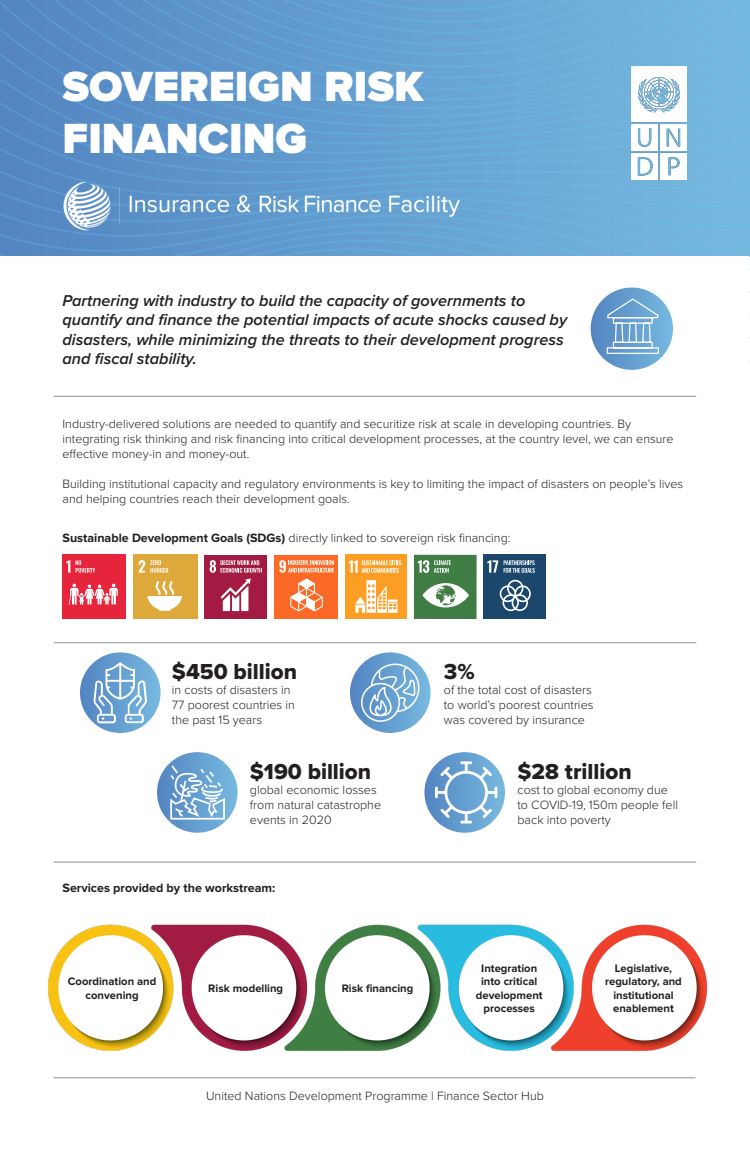
<style>
.page{position:relative;width:750px;height:1150px;background:#fff}
.page>*{position:absolute;margin:0;border:0;box-sizing:border-box;transform-origin:0 0}
.t1{font:900 43.75px/52.5px "Proxima Nova";color:#fff}
.t2{font:22.5px "Proxima Nova Extrabld";color:#231f20}
.t3{font:italic 600 16.25px/19.5px "Proxima Nova";color:#231f20}
.t4{font:300 12.5px/15px "Proxima Nova";color:#231f20}
.t5{font:700 12.5px "Proxima Nova";color:#231f20}
.t6{font:700 11.25px/13.5px "Proxima Nova";color:#231f20;text-align:center}
.s1{font-weight:700}
</style>
<div class="page">
<svg style="left:0;top:0;width:750px;height:363px;background:#65a1d1"></svg>
<img style="left:631px;top:66px;width:56px;height:113px">
<div style="left:1px;top:256px;width:748px;height:123px;background:#fff"></div>
<svg style="left:591px;top:288px;width:82px;height:82px;background:#659ed0"></svg>
<img style="left:62px;top:171px;width:409px;height:70px">
<hr style="left:54px;top:396px;width:642px;height:1px;background:#231f20">
<hr style="left:54px;top:642px;width:642px;height:1px;background:#231f20">
<hr style="left:54px;top:862px;width:642px;height:1px;background:#231f20">
<div style="left:414px;top:555px;width:63px;height:64px;background:#407d45"></div>
<svg style="left:418px;top:560px;width:33px;height:13px"></svg>
<svg style="left:422px;top:583px;width:47px;height:25px"></svg>
<div style="left:484px;top:555px;width:62px;height:64px;background:#1a476b"></div>
<svg style="left:487px;top:560px;width:11px;height:13px"></svg>
<svg style="left:504px;top:560px;width:31px;height:13px"></svg>
<svg style="left:500px;top:580px;width:31px;height:31px"></svg>
<div style="left:345px;top:555px;width:62px;height:64px;background:#fc9e24"></div>
<svg style="left:349px;top:560px;width:52px;height:13px"></svg>
<svg style="left:355px;top:580px;width:42px;height:33px"></svg>
<div style="left:63px;top:555px;width:63px;height:64px;background:#e6243b"></div>
<svg style="left:66px;top:560px;width:4px;height:13px"></svg>
<svg style="left:76px;top:560px;width:19px;height:13px"></svg>
<svg style="left:69px;top:584px;width:49px;height:21px"></svg>
<div style="left:134px;top:555px;width:64px;height:64px;background:#dea83b"></div>
<svg style="left:139px;top:560px;width:29px;height:13px"></svg>
<svg style="left:147px;top:581px;width:35px;height:30px"></svg>
<div style="left:205px;top:555px;width:62px;height:64px;background:#a31a42"></div>
<svg style="left:210px;top:560px;width:52px;height:51px"></svg>
<div style="left:274px;top:555px;width:64px;height:64px;background:#fc6926"></div>
<svg style="left:279px;top:560px;width:55px;height:13px"></svg>
<svg style="left:290px;top:579px;width:33px;height:32px"></svg>
<svg style="left:80px;top:652px;width:81px;height:81px;background:#6ca3d2"></svg>
<svg style="left:350px;top:652px;width:81px;height:81px"></svg>
<svg style="left:157px;top:752px;width:81px;height:81px;background:#6aa2d1"></svg>
<svg style="left:424px;top:752px;width:81px;height:81px"></svg>
<hr style="left:54px;top:1077px;width:641px;height:1px;background:#231f20">
<svg style="left:93px;top:662px;width:54px;height:61px"></svg>
<svg style="left:606px;top:298px;width:54px;height:57px;background:#82b1d9"></svg>
<img style="left:48px;top:924px;width:660px;height:127px">
<svg style="left:358px;top:660px;width:65px;height:65px;background:#84b2d9"></svg>
<svg style="left:435px;top:761px;width:62px;height:63px"></svg>
<svg style="left:170px;top:765px;width:55px;height:55px"></svg>
<p class="t1" style="left:62px;top:62px;width:363px">SOVEREIGN RISK<br>FINANCING</p>
<p class="t3" style="left:62px;top:290px;width:506px">Partnering with industry to build the capacity of governments to quantify and finance the potential impacts of acute shocks caused by disasters, while minimizing the threats to their development progress and fiscal stability.</p>
<p class="t4" style="left:62px;top:415px;width:613px">Industry-delivered solutions are needed to quantify and securitize risk at scale in developing countries. By integrating risk thinking and risk financing into critical development processes, at the country level, we can ensure effective money-in and money-out.</p>
<p class="t4" style="left:62px;top:475px;width:622px">Building institutional capacity and regulatory environments is key to limiting the impact of disasters on people’s lives and helping countries reach their development goals.</p>
<p class="t4" style="left:62px;top:530px;width:450px"><span class="s1">Sustainable Development Goals (SDGs)</span> directly linked to sovereign risk financing:</p>
<p class="t2" style="left:172px;top:655px;width:127px">$450 billion</p>
<p class="t4" style="left:172px;top:682px;width:125px">in costs of disasters in<br>77 poorest countries in the past 15 years</p>
<p class="t2" style="left:250px;top:755px;width:123px">$190 billion</p>
<p class="t4" style="left:250px;top:781px;width:133px">global economic losses from natural catastrophe events in 2020</p>
<p class="t5" style="left:62px;top:883px;width:214px">Services provided by the workstream:</p>
<p class="t6" style="left:68px;top:975px;width:90px">Coordination and convening</p>
<p class="t6" style="left:208px;top:982px;width:76px">Risk modelling</p>
<p class="t6" style="left:342px;top:982px;width:73px">Risk financing</p>
<p class="t2" style="left:444px;top:655px;width:32px">3%</p>
<p class="t4" style="left:444px;top:682px;width:151px">of the total cost of disasters to world’s poorest countries was covered by insurance</p>
<p class="t2" style="left:518px;top:755px;width:116px">$28 trillion</p>
<p class="t4" style="left:518px;top:781px;width:162px">cost to global economy due to COVID-19, 150m people fell back into poverty</p>
<p class="t6" style="left:476px;top:962px;width:68px">Integration into critical development processes</p>
<p class="t6" style="left:605px;top:962px;width:78px">Legislative, regulatory, and institutional enablement</p>
<p class="t4" style="left:206px;top:1088px;width:339px">United Nations Development Programme | Finance Sector Hub</p>
</div>
